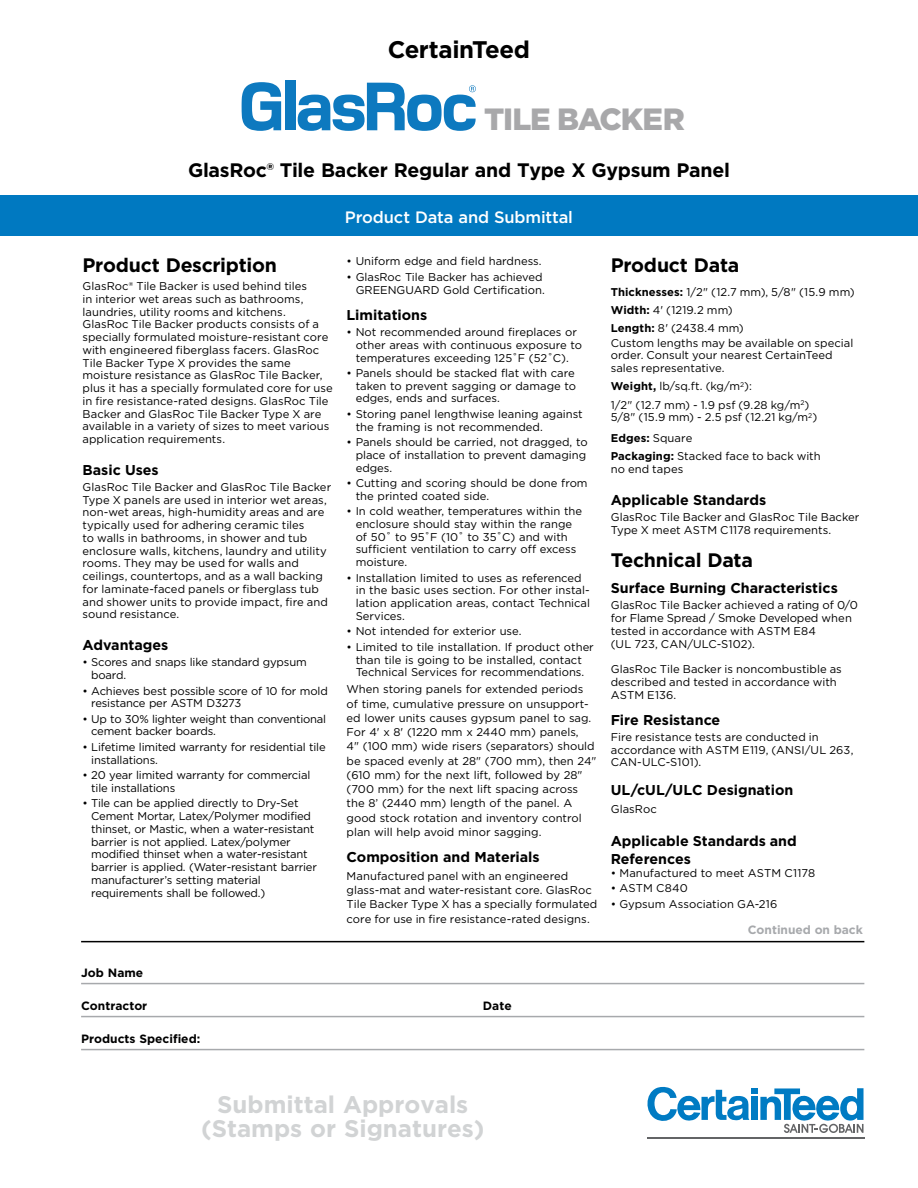
<style>
.page{position:relative;width:918px;height:1188px;background:#fff}
.page>*{position:absolute;margin:0;border:0;box-sizing:border-box;transform-origin:0 0}
.t1{font:900 30.75px "Gotham";letter-spacing:-.035em;color:#a8a8aa}
.t2{font:700 24px/24px "Gotham";color:#d1d3d4;text-align:center}
.t3{font:700 24px "Gotham";letter-spacing:-.015em;color:#000}
.t4{font:700 19.5px "Gotham";letter-spacing:-.015em;color:#000}
.t5{font:500 16.5px "Gotham";letter-spacing:-.01em;color:#fff}
.t6{font:700 14.25px/18.3px "Gotham";color:#000}
.t7{font:700 12px "Gotham";color:#000}
.t8{font:700 12px "Gotham";color:#a7a9ac}
.t9{font:11.4px "Gotham";letter-spacing:-.015em;color:#000}
.t10{font:11.25px/12.8px "Gotham";color:#000}
.t11{font:11.25px/12.8px "Gotham";letter-spacing:-.02em;color:#000}
.s1{font-weight:700}
.s2{font-size:11.4px}
.s3{font-size:11.25px}
</style>
<div class="page">
<div style="left:0;top:196px;width:918px;height:40px;background:#0079c1"></div>
<hr style="left:81px;top:983px;width:783px;height:1px;background:#a7a9ac">
<hr style="left:81px;top:1016px;width:783px;height:1px;background:#a7a9ac">
<hr style="left:81px;top:1049px;width:783px;height:1px;background:#a7a9ac">
<hr style="left:81px;top:941px;width:783px;height:1px;background:#000">
<div style="left:751px;top:1088px;width:7px;height:6px;background:#007bc3"></div>
<svg style="left:647px;top:1087px;width:102px;height:34px"></svg>
<div style="left:751px;top:1097px;width:7px;height:23px;background:#007bc3"></div>
<svg style="left:760px;top:1088px;width:104px;height:45px"></svg>
<hr style="left:647px;top:1137px;width:218px;height:2px;background:#636466">
<svg style="left:242px;top:82px;width:39px;height:49px"></svg>
<div style="left:285px;top:81px;width:10px;height:49px;background:#0d79bf"></div>
<svg style="left:298px;top:83px;width:178px;height:48px"></svg>
<h2 class="t3" style="left:388px;top:33px;width:144px">CertainTeed</h2>
<h1 class="t1" style="left:484px;top:98px;width:202px">TILE BACKER</h1>
<h3 class="t4" style="left:188px;top:157px;width:543px">GlasRoc® Tile Backer Regular and Type X Gypsum Panel</h3>
<h3 class="t4" style="left:82px;top:252px;width:196px">Product Description</h3>
<p class="t10" style="left:82px;top:280px;width:252px">GlasRoc® Tile Backer is used behind tiles<br>in interior wet areas such as bathrooms, laundries, utility rooms and kitchens.<br>GlasRoc Tile Backer products consists of a specially formulated moisture-resistant core with engineered fiberglass facers. GlasRoc Tile Backer Type X provides the same moisture resistance as GlasRoc Tile Backer, plus it has a specially formulated core for use in fire resistance-rated designs. GlasRoc Tile Backer and GlasRoc Tile Backer Type X are available in a variety of sizes to meet various application requirements.</p>
<p class="t6" style="left:82px;top:461px;width:78px">Basic Uses</p>
<p class="t10" style="left:82px;top:480px;width:250px">GlasRoc Tile Backer and GlasRoc Tile Backer Type X panels are used in interior wet areas, non-wet areas, high-humidity areas and are typically used for adhering ceramic tiles<br>to walls in bathrooms, in shower and tub enclosure walls, kitchens, laundry and utility rooms. They may be used for walls and ceilings, countertops, and as a wall backing for laminate-faced panels or fiberglass tub and shower units to provide impact, fire and sound resistance.</p>
<p class="t6" style="left:82px;top:636px;width:87px">Advantages</p>
<p class="t10" style="left:91px;top:656px;width:217px;text-indent:-9px">• Scores and snaps like standard gypsum board.</p>
<p class="t10" style="left:91px;top:684px;width:238px;text-indent:-9px">• Achieves best possible score of 10 for mold resistance per ASTM D3273</p>
<p class="t11" style="left:91px;top:712px;width:237px;text-indent:-9px">• Up to 30% lighter weight than conventional cement backer boards.</p>
<p class="t10" style="left:91px;top:740px;width:236px;text-indent:-9px">• Lifetime limited warranty for residential tile installations.</p>
<p class="t10" style="left:91px;top:769px;width:221px;text-indent:-9px">• 20 year limited warranty for commercial tile installations</p>
<p class="t10" style="left:91px;top:797px;width:227px;text-indent:-9px">• Tile can be applied directly to Dry-Set Cement Mortar, Latex/Polymer modified thinset, or Mastic, when a water-resistant barrier is not applied. Latex/polymer modified thinset when a water-resistant barrier is applied. (Water-resistant barrier manufacturer’s setting material requirements shall be followed.)</p>
<h3 class="t5" style="left:345px;top:206px;width:230px">Product Data and Submittal</h3>
<p class="t10" style="left:347px;top:255px;width:196px">• Uniform edge and field hardness.</p>
<p class="t10" style="left:347px;top:270px;width:200px;text-align:right">• GlasRoc Tile Backer has achieved<br>GREENGUARD Gold Certification.</p>
<p class="t6" style="left:347px;top:306px;width:82px">Limitations</p>
<p class="t10" style="left:356px;top:325px;width:228px;text-indent:-9px">• Not recommended around fireplaces or other areas with continuous exposure to temperatures exceeding 125˚F (52˚C).</p>
<p class="t10" style="left:356px;top:366px;width:222px;text-indent:-9px">• Panels should be stacked flat with care taken to prevent sagging or damage to edges, ends and surfaces.</p>
<p class="t10" style="left:356px;top:407px;width:229px;text-indent:-9px">• Storing panel lengthwise leaning against the framing is not recommended.</p>
<p class="t10" style="left:356px;top:436px;width:233px;text-indent:-9px">• Panels should be carried, not dragged, to place of installation to prevent damaging edges.</p>
<p class="t10" style="left:356px;top:476px;width:233px;text-indent:-9px">• Cutting and scoring should be done from the printed coated side.</p>
<p class="t10" style="left:356px;top:505px;width:228px;text-indent:-9px">• In cold weather, temperatures within the enclosure should stay within the range of 50˚ to 95˚F (10˚ to 35˚C) and with sufficient ventilation to carry off excess moisture.</p>
<p class="t10" style="left:356px;top:571px;width:236px;text-indent:-9px">• Installation limited to uses as referenced in the basic uses section. For other instal&shy;lation application areas, contact Technical Services.</p>
<p class="t10" style="left:347px;top:625px;width:176px">• Not intended for exterior use.</p>
<p class="t10" style="left:347px;top:640px;width:249px;text-align:center">• Limited to tile installation. If product other than tile is going to be installed, contact<br>Technical Services for recommendations.</p>
<p class="t10" style="left:347px;top:682px;width:251px;line-height:14.2px">When storing panels for extended periods of time, cumulative pressure on unsupport&shy;ed lower units causes gypsum panel to sag.<br>For 4' x 8' (1220 mm x 2440 mm) panels,<br>4" (100 mm) wide risers (separators) should be spaced evenly at 28" (700 mm), then 24" (610 mm) for the next lift, followed by 28" (700 mm) for the next lift spacing across the 8’ (2440 mm) length of the panel. A good stock rotation and inventory control plan will help avoid minor sagging.</p>
<p class="t6" style="left:347px;top:848px;width:195px">Composition and Materials</p>
<p class="t10" style="left:347px;top:868px;width:252px;line-height:14.2px">Manufactured panel with an engineered glass-mat and water-resistant core. GlasRoc Tile Backer Type X has a specially formulated core for use in fire resistance-rated designs.</p>
<p class="t7" style="left:81px;top:965px;width:64px">Job Name</p>
<p class="t7" style="left:81px;top:998px;width:68px">Contractor</p>
<p class="t7" style="left:483px;top:998px;width:30px">Date</p>
<p class="t7" style="left:81px;top:1031px;width:121px">Products Specified:</p>
<h3 class="t4" style="left:611px;top:252px;width:130px">Product Data</h3>
<p class="t10" style="left:611px;top:282px;width:245px;line-height:18.1px"><span class="s1">Thicknesses:</span> 1/2" (12.7 mm), 5/8" (15.9 mm)<br><span class="s1">Width:</span> 4' (1219.2 mm)<br><span class="s1">Length:</span> 8' (2438.4 mm)</p>
<p class="t10" style="left:611px;top:336px;width:244px">Custom lengths may be available on special order. Consult your nearest CertainTeed sales representative.</p>
<p class="t10" style="left:611px;top:377px;width:200px;line-height:18.1px"><span class="s1">Weight,</span> lb/sq.ft. (kg/m<sup>2</sup>):<br>1/2" (12.7 mm) - 1.9 psf (9.28 kg/m<sup>2</sup>)</p>
<p class="t10" style="left:611px;top:407px;width:208px;line-height:20.9px">5/8" (15.9 mm) - 2.5 psf (12.21 kg/m<sup>2</sup>)<br><span class="s1">Edges:</span> Square</p>
<p class="t10" style="left:611px;top:450px;width:211px"><span class="s1">Packaging:</span> Stacked face to back with no end tapes</p>
<p class="t6" style="left:611px;top:491px;width:157px">Applicable Standards</p>
<p class="t10" style="left:611px;top:510px;width:250px">GlasRoc Tile Backer and GlasRoc Tile Backer<br>Type X meet ASTM C1178 requirements.</p>
<h3 class="t4" style="left:611px;top:547px;width:144px">Technical Data</h3>
<p class="t6" style="left:611px;top:579px;width:229px">Surface Burning Characteristics</p>
<p class="t10" style="left:611px;top:599px;width:249px">GlasRoc Tile Backer achieved a <span class="s2">rating of 0/0</span></p>
<p class="t9" style="left:611px;top:611px;width:243px"><span class="s3">for</span> Flame Spread / Smoke Developed <span class="s3">when</span></p>
<p class="t10" style="left:611px;top:624px;width:207px">tested in accordance with ASTM E84 (UL 723, CAN/ULC-S102).</p>
<p class="t10" style="left:611px;top:662px;width:233px">GlasRoc Tile Backer is noncombustible as described and tested in accordance with<br>ASTM E136.</p>
<p class="t6" style="left:611px;top:710px;width:111px">Fire Resistance</p>
<p class="t10" style="left:611px;top:730px;width:244px">Fire resistance tests are conducted in accordance with ASTM E119, (ANSI/UL 263,<br>CAN-ULC-S101).</p>
<p class="t6" style="left:611px;top:781px;width:184px">UL/cUL/ULC Designation</p>
<p class="t10" style="left:611px;top:802px;width:48px">GlasRoc</p>
<p class="t6" style="left:611px;top:831px;width:188px">Applicable Standards and<br>References</p>
<p class="t10" style="left:611px;top:866px;width:206px">• Manufactured to meet ASTM C1178</p>
<p class="t10" style="left:611px;top:882px;width:79px">• ASTM C840</p>
<p class="t10" style="left:611px;top:897px;width:168px">• Gypsum Association GA-216</p>
<p class="t8" style="left:748px;top:922px;width:117px">Continued on back</p>
<h2 class="t2" style="left:201px;top:1092px;width:285px">Submittal Approvals (Stamps or Signatures)</h2>
</div>
